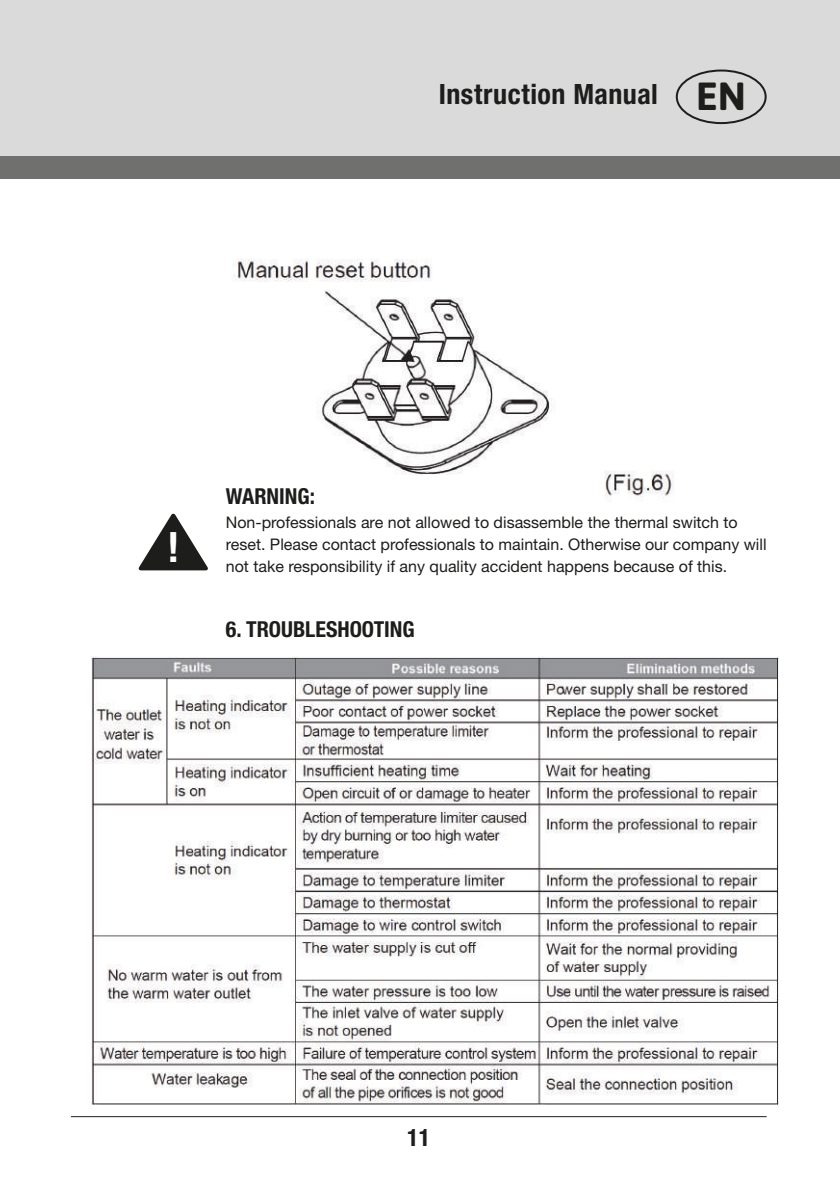
<style>
.page{position:relative;width:840px;height:1188px;background:#fff}
.page>*{position:absolute;margin:0;border:0;box-sizing:border-box;transform-origin:0 0}
.t1{font:700 condensed 41.8px "Helvetica Neue LT Std";color:#fff}
.t2{font:700 condensed 28px "Helvetica Neue LT Std";letter-spacing:.02em;color:#1d1d1b}
.t3{font:700 condensed 24px "Helvetica Neue LT Std";color:#1d1d1b}
.t4{font:700 condensed 22px "Helvetica Neue LT Std";color:#1d1d1b}
.t5{font:16px/22px "Helvetica Neue LT Std";color:#1d1d1b}
.s1{font-family:"Asap";font-stretch:normal;font-size:39.2px}
</style>
<div class="page">
<hr style="left:71px;top:1116px;width:695px;height:1px;background:#1d1d1b">
<div style="left:0;top:0;width:839px;height:179px;background:#dadada"></div>
<div style="left:0;top:156px;width:839px;height:23px;background:#70706f"></div>
<div style="left:675px;top:69px;width:91px;height:55px;border:2px solid #1d1d1b;border-radius:50%"></div>
<img style="left:236px;top:259px;width:316px;height:216px">
<img style="left:604px;top:471px;width:70px;height:29px">
<img style="left:92px;top:656px;width:686px;height:448px">
<svg style="left:138px;top:513px;width:70px;height:57px"></svg>
<h2 class="t2" style="left:438px;top:77px;width:308px">Instruction Manual <span class="s1">EN</span></h2>
<h2 class="t2" style="left:422px;top:77px;width:237px">Navodila za uporabo</h2>
<h1 class="t1" style="left:167px;top:522px;width:14px">!</h1>
<h3 class="t4" style="left:226px;top:482px;width:91px">WARNING:</h3>
<p class="t5" style="left:226px;top:511px;width:542px">Non-professionals are not allowed to disassemble the thermal switch to reset. Please contact professionals to maintain. Otherwise our company will not take responsibility if any quality accident happens because of this.</p>
<h3 class="t4" style="left:226px;top:616px;width:190px">6. TROUBLESHOOTING</h3>
<h3 class="t3" style="left:407px;top:1123px;width:25px">11</h3>
</div>
